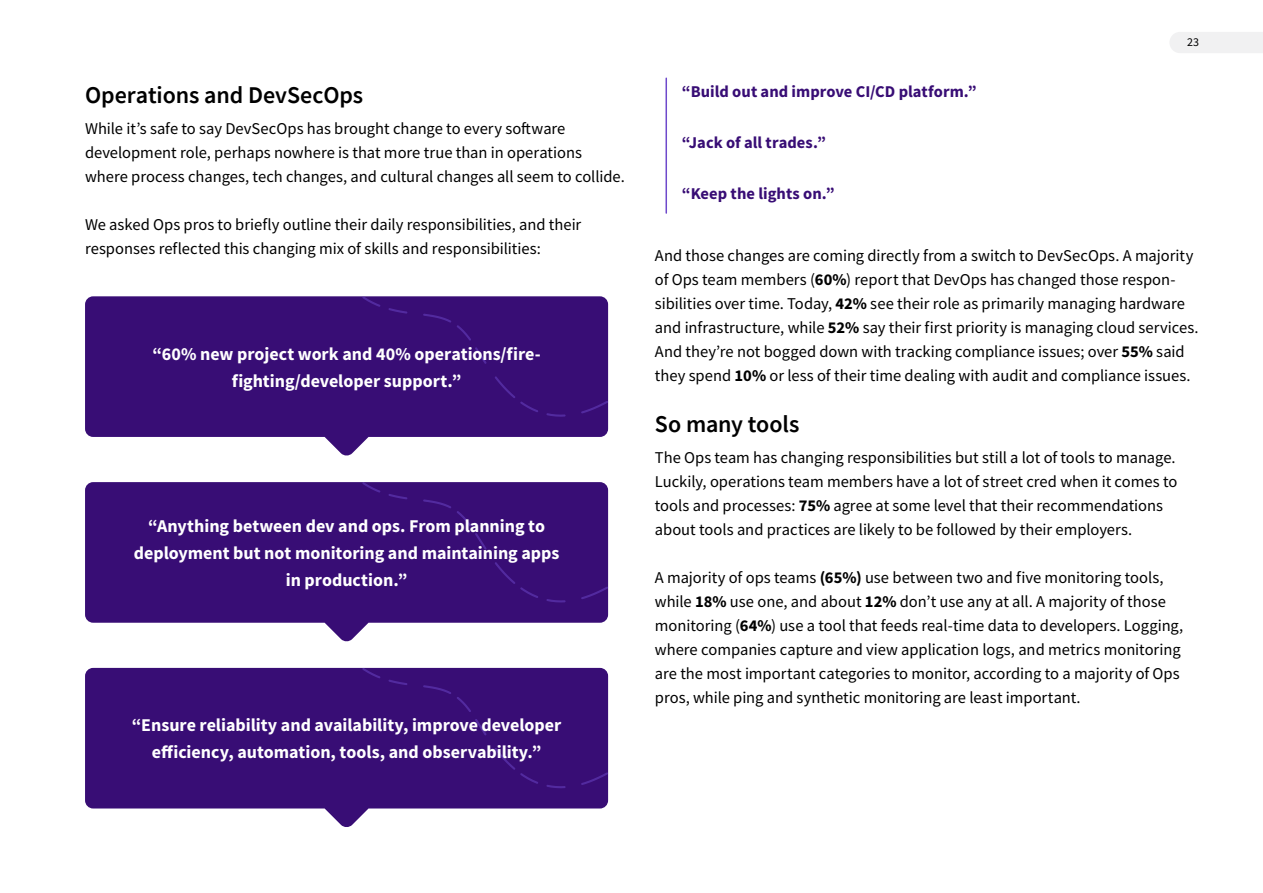
<style>
.page{position:relative;width:1263px;height:893px;background:#fff}
.page>*{position:absolute;margin:0;border:0;box-sizing:border-box;transform-origin:0 0}
.t1{font:600 24px "Source Sans Pro";letter-spacing:-.005em;color:#000}
.t2{font:700 18px/27px "Source Sans Pro";color:#fff;text-align:center}
.t3{font:16.5px/24px "Source Sans Pro";color:#000}
.t4{font:700 16.5px "Source Sans Pro";letter-spacing:.005em;color:#380d75}
.t5{font:12px "Source Sans Variable";color:#000}
.s1{font-weight:700}
</style>
<div class="page">
<svg style="left:85px;top:482px;width:523px;height:160px;fill:#380d75"></svg>
<svg style="left:85px;top:296px;width:523px;height:160px;fill:#380d75"></svg>
<svg style="left:85px;top:668px;width:523px;height:159px;fill:#380d75"></svg>
<div style="left:362px;top:482px;width:246px;height:120px;background:#380d75"></div>
<div style="left:362px;top:296px;width:246px;height:121px;background:#380d75"></div>
<div style="left:362px;top:668px;width:246px;height:120px;background:#380d75"></div>
<hr style="left:665px;top:78px;width:2px;height:135px;background:#6e49cb">
<div style="left:1170px;top:32px;width:93px;height:21px;background:#f1f1f2"></div>
<h1 class="t1" style="left:85px;top:79px;width:280px">Operations and DevSecOps</h1>
<p class="t3" style="left:85px;top:116px;width:541px">While it’s safe to say DevSecOps has brought change to every software development role, perhaps nowhere is that more true than in operations where process changes, tech changes, and cultural changes all seem to collide.</p>
<p class="t3" style="left:85px;top:212px;width:498px">We asked Ops pros to briefly outline their daily responsibilities, and their responses reflected this changing mix of skills and responsibilities:</p>
<p class="t2" style="left:152px;top:340px;width:390px">“60% new project work and 40% operations/fire&shy;fighting/developer support.”</p>
<p class="t2" style="left:134px;top:512px;width:427px">“Anything between dev and ops. From planning to deployment but not monitoring and maintaining apps in production.”</p>
<p class="t2" style="left:132px;top:712px;width:431px">“Ensure reliability and availability, improve developer efficiency, automation, tools, and observability.”</p>
<p class="t4" style="left:682px;top:81px;width:296px">“Build out and improve CI/CD platform.”</p>
<p class="t4" style="left:682px;top:132px;width:145px">“Jack of all trades.”</p>
<p class="t4" style="left:682px;top:183px;width:154px">“Keep the lights on.”</p>
<p class="t5" style="left:1187px;top:35px;width:13px">23</p>
<p class="t3" style="left:655px;top:243px;width:545px">And those changes are coming directly from a switch to DevSecOps. A majority of Ops team members (<span class="s1">60%</span>) report that DevOps has changed those respon&shy;sibilities over time. Today, <span class="s1">42%</span> see their role as primarily managing hardware and infrastructure, while <span class="s1">52%</span> say their first priority is managing cloud services.<br>And they’re not bogged down with tracking compliance issues; over <span class="s1">55%</span> said they spend <span class="s1">10%</span> or less of their time dealing with audit and compliance issues.</p>
<h1 class="t1" style="left:655px;top:408px;width:146px">So many tools</h1>
<p class="t3" style="left:655px;top:445px;width:524px">The Ops team has changing responsibilities but still a lot of tools to manage.<br>Luckily, operations team members have a lot of street cred when it comes to tools and processes: <span class="s1">75%</span> agree at some level that their recommendations about tools and practices are likely to be followed by their employers.</p>
<p class="t3" style="left:655px;top:565px;width:530px">A majority of ops teams <span class="s1">(65%)</span> use between two and five monitoring tools, while <span class="s1">18%</span> use one, and about <span class="s1">12%</span> don’t use any at all. A majority of those monitoring (<span class="s1">64%</span>) use a tool that feeds real-time data to developers. Logging, where companies capture and view application logs, and metrics monitoring are the most important categories to monitor, according to a majority of Ops pros, while ping and synthetic monitoring are least important.</p>
</div>
